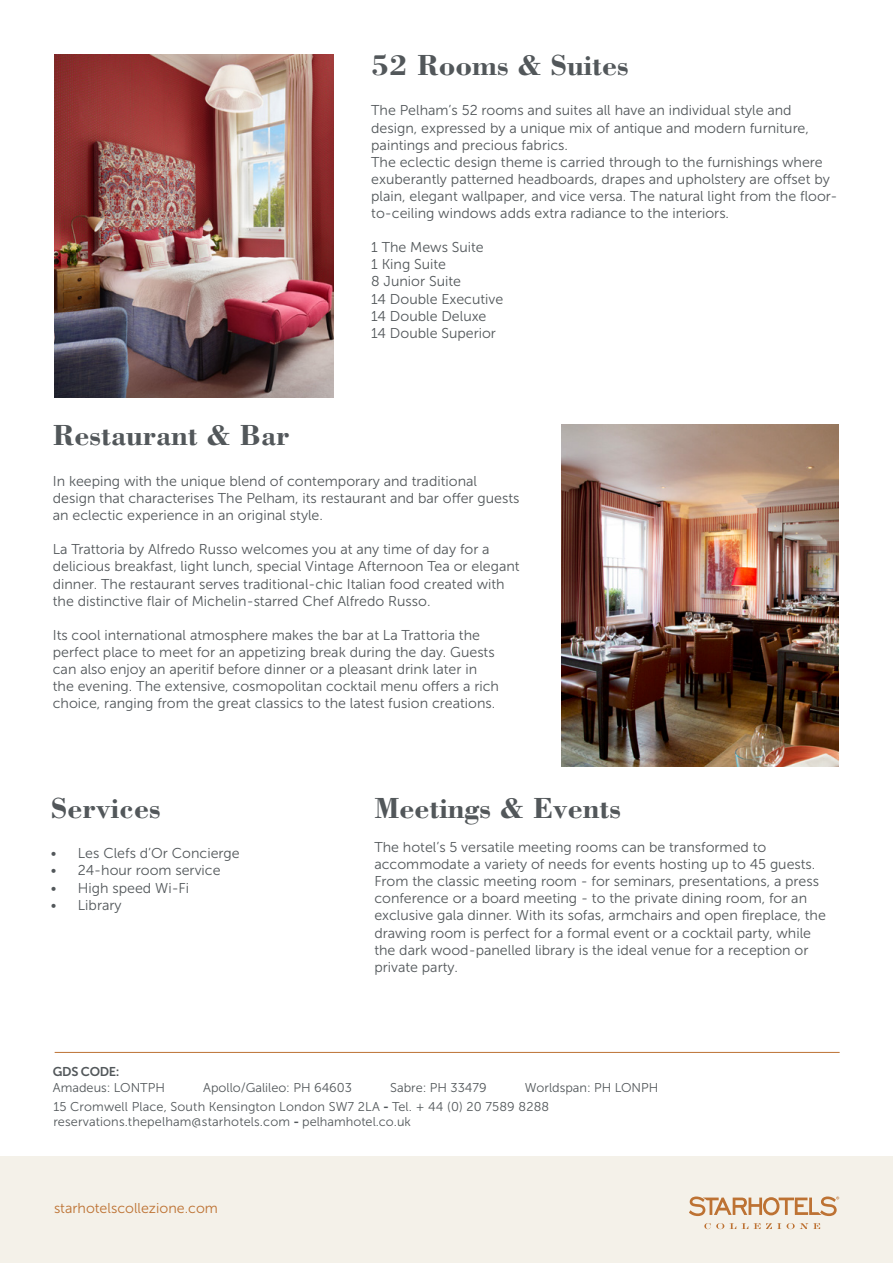
<style>
.page{position:relative;width:893px;height:1263px;background:#fff}
.page>*{position:absolute;margin:0;border:0;box-sizing:border-box;transform-origin:0 0}
.t1{font:700 30px "Bodoni Std";color:#52575a}
.t2{font:14.25px/17.1px "Museo Sans 300";color:#52575a}
.t3{font:14.25px "Museo Sans 300";color:#bd7233}
.t4{font:12.75px/15.3px "Museo Sans 300";letter-spacing:.01em;color:#52575a}
.t5{font:12.75px "Museo Sans 700";letter-spacing:-.025em;color:#52575a}
.s1{font-family:"Museo Sans 700"}
</style>
<div class="page">
<div style="left:0;top:1157px;width:893px;height:106px;background:#f4f1e9"></div>
<svg style="left:704px;top:1223px;width:56px;height:6px"></svg>
<svg style="left:766px;top:1223px;width:54px;height:6px"></svg>
<svg style="left:689px;top:1196px;width:150px;height:20px"></svg>
<hr style="left:55px;top:1052px;width:785px;height:1px;background:#bd7233">
<img style="left:54px;top:54px;width:280px;height:343px">
<img style="left:562px;top:424px;width:276px;height:343px">
<h1 class="t1" style="left:371px;top:46px;width:259px">52 Rooms &amp; Suites</h1>
<p class="t2" style="left:371px;top:102px;width:468px">The Pelham’s 52 rooms and suites all have an individual style and design, expressed by a unique mix of antique and modern furniture, paintings and precious fabrics.<br>The eclectic design theme is carried through to the furnishings where exuberantly patterned headboards, drapes and upholstery are offset by plain, elegant wallpaper, and vice versa. The natural light from the floor&shy;to-ceiling windows adds extra radiance to the interiors.</p>
<p class="t2" style="left:371px;top:239px;width:134px">1 The Mews Suite<br>1 King Suite<br>8 Junior Suite<br>14 Double Executive<br>14 Double Deluxe<br>14 Double Superior</p>
<h1 class="t1" style="left:53px;top:417px;width:238px">Restaurant &amp; Bar</h1>
<p class="t2" style="left:53px;top:472px;width:468px">In keeping with the unique blend of contemporary and traditional design that characterises The Pelham, its restaurant and bar offer guests an eclectic experience in an original style.</p>
<p class="t2" style="left:53px;top:541px;width:468px">La Trattoria by Alfredo Russo welcomes you at any time of day for a delicious breakfast, light lunch, special Vintage Afternoon Tea or elegant dinner. The restaurant serves traditional-chic Italian food created with the distinctive flair of Michelin-starred Chef Alfredo Russo.</p>
<p class="t2" style="left:53px;top:626px;width:448px">Its cool international atmosphere makes the bar at La Trattoria the perfect place to meet for an appetizing break during the day. Guests can also enjoy an aperitif before dinner or a pleasant drink later in the evening. The extensive, cosmopolitan cocktail menu offers a rich choice, ranging from the great classics to the latest fusion creations.</p>
<h1 class="t1" style="left:51px;top:789px;width:112px">Services</h1>
<p class="t2" style="left:51px;top:845px;width:190px">• Les Clefs d’Or Concierge</p>
<p class="t2" style="left:51px;top:862px;width:171px">• 24-hour room service</p>
<p class="t2" style="left:51px;top:879px;width:140px">• High speed Wi-Fi</p>
<p class="t2" style="left:51px;top:896px;width:72px">• Library</p>
<h1 class="t1" style="left:374px;top:789px;width:248px">Meetings &amp; Events</h1>
<p class="t2" style="left:374px;top:839px;width:453px">The hotel’s 5 versatile meeting rooms can be transformed to accommodate a variety of needs for events hosting up to 45 guests.<br>From the classic meeting room - for seminars, presentations, a press conference or a board meeting - to the private dining room, for an exclusive gala dinner. With its sofas, armchairs and open fireplace, the drawing room is perfect for a formal event or a cocktail party, while the dark wood-panelled library is the ideal venue for a reception or private party.</p>
<p class="t5" style="left:53px;top:1065px;width:68px">GDS CODE:</p>
<p class="t4" style="left:53px;top:1080px;width:114px">Amadeus: LONTPH</p>
<p class="t4" style="left:203px;top:1080px;width:150px">Apollo/Galileo: PH 64603</p>
<p class="t4" style="left:390px;top:1080px;width:98px">Sabre: PH 33479</p>
<p class="t4" style="left:525px;top:1080px;width:135px">Worldspan: PH LONPH</p>
<p class="t4" style="left:53px;top:1099px;width:497px">15 Cromwell Place, South Kensington London SW7 2LA <span class="s1">-</span> Tel. + 44 (0) 20 7589 8288 reservations.thepelham@starhotels.com <span class="s1">-</span> pelhamhotel.co.uk</p>
<p class="t3" style="left:54px;top:1200px;width:165px">starhotelscollezione.com</p>
</div>
